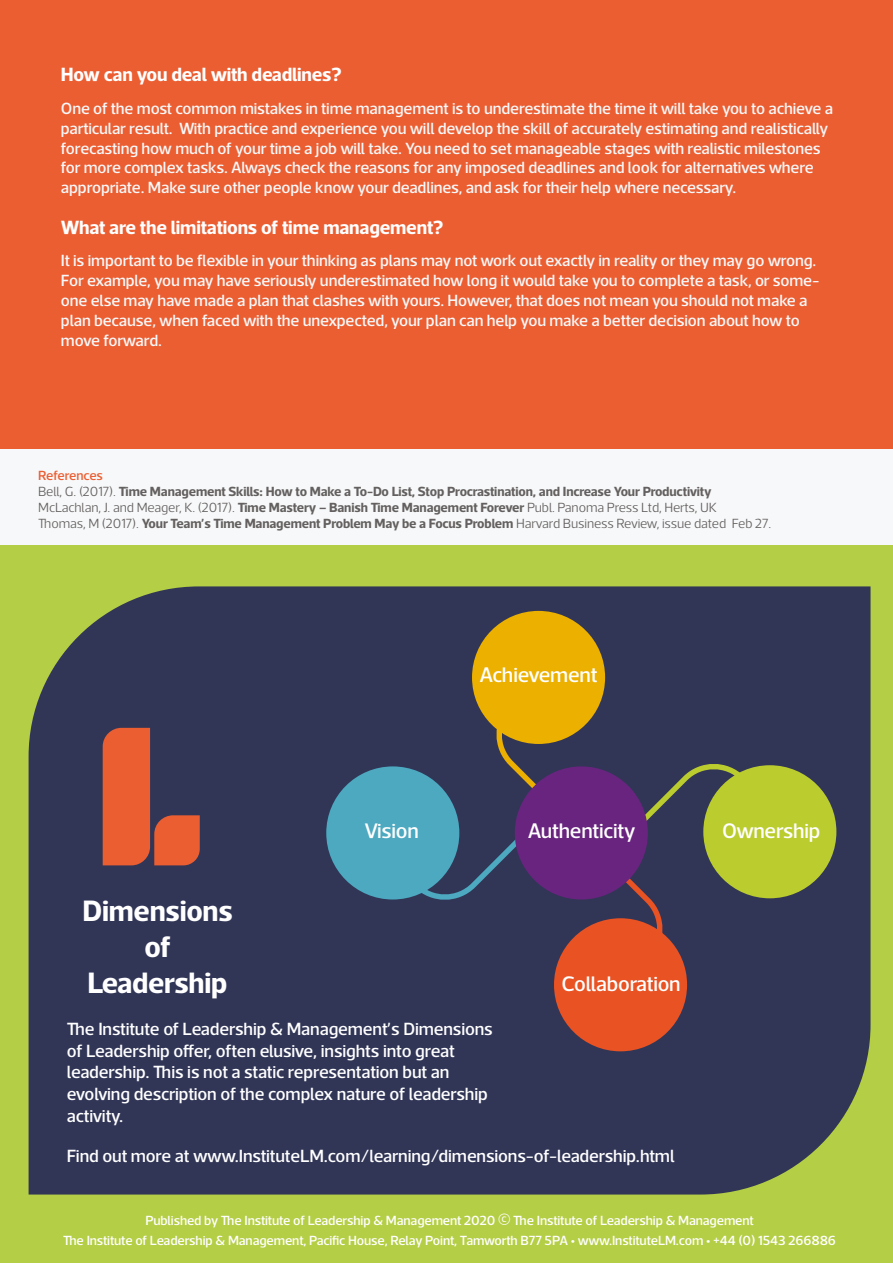
<style>
.page{position:relative;width:893px;height:1263px;background:#fff}
.page>*{position:absolute;margin:0;border:0;box-sizing:border-box;transform-origin:0 0}
.t1{font:700 30px/36px "Acto";letter-spacing:-.01em;color:#fff;text-align:center}
.t2{font:500 21.45px "Acto";letter-spacing:-.01em;color:#fff}
.t3{font:700 19.5px "Acto";letter-spacing:-.01em;color:#fff}
.t4{font:500 18px/21.6px "Acto";letter-spacing:-.01em;color:#fff}
.t5{font:500 16.5px/19.8px "Acto";letter-spacing:-.01em;color:#f7f8f9}
.t6{font:700 13.5px/16.2px "Acto";letter-spacing:-.01em;color:#63605f}
.t7{font:500 13.5px/20.4px "Acto";letter-spacing:-.01em;color:#fff;text-align:center}
.s1{font-weight:500;color:#eb5e32}
.s2{font-weight:300}
.s3{font-size:22.5px}
</style>
<div class="page">
<div style="left:0;top:0;width:893px;height:449px;background:#eb5e32"></div>
<div style="left:0;top:449px;width:893px;height:117px;background:#f7f8f9"></div>
<div style="left:0;top:546px;width:893px;height:717px;background:#b4ce45"></div>
<div style="left:29px;top:586px;width:841px;height:608px;background:#313657"></div>
<div style="left:703px;top:765px;width:133px;height:133px;background:#bbcc2e;border-radius:50%"></div>
<div style="left:326px;top:766px;width:133px;height:133px;background:#4ca9c0;border-radius:50%"></div>
<div style="left:472px;top:611px;width:133px;height:133px;background:#ebb000;border-radius:50%"></div>
<div style="left:554px;top:918px;width:133px;height:133px;background:#e95222;border-radius:50%"></div>
<svg style="left:599px;top:755px;width:216px;height:251px"></svg>
<svg style="left:346px;top:657px;width:213px;height:251px"></svg>
<div style="left:515px;top:766px;width:133px;height:133px;background:#68247e;border-radius:50%"></div>
<svg style="left:103px;top:728px;width:97px;height:137px;background:#a74f3f"></svg>
<p class="t3" style="left:61px;top:63px;width:282px">How can you deal with deadlines?</p>
<p class="t5" style="left:61px;top:98px;width:774px">One of the most common mistakes in time management is to underestimate the time it will take you to achieve a particular result. With practice and experience you will develop the skill of accurately estimating and realistically forecasting how much of your time a job will take. You need to set manageable stages with realistic milestones for more complex tasks. Always check the reasons for any imposed deadlines and look for alternatives where appropriate. Make sure other people know your deadlines, and ask for their help where necessary.</p>
<p class="t3" style="left:61px;top:215px;width:384px">What are the limitations of time management?</p>
<p class="t5" style="left:61px;top:251px;width:760px">It is important to be flexible in your thinking as plans may not work out exactly in reality or they may go wrong.<br>For example, you may have seriously underestimated how long it would take you to complete a task, or some&shy;one else may have made a plan that clashes with yours. However, that does not mean you should not make a plan because, when faced with the unexpected, your plan can help you make a better decision about how to move forward.</p>
<p class="t6" style="left:38px;top:467px;width:734px"><span class="s1">References<br></span><span class="s2">Bell, G. (2017).</span> Time Management Skills: How to Make a To-Do List, Stop Procrastination, and Increase Your Productivity <span class="s2">McLachlan, J. and Meager, K. (2017).</span> Time Mastery – Banish Time Management Forever <span class="s2">Publ. Panoma Press Ltd, Herts, UK<br>Thomas, M (2017).</span> Your Team’s Time Management Problem May be a Focus Problem <span class="s2">Harvard Business Review, issue dated Feb 27.</span></p>
<h2 class="t2" style="left:479px;top:662px;width:119px">Achievement</h2>
<h1 class="t1" style="left:82px;top:892px;width:152px">Dimensions of<br>Leadership</h1>
<h2 class="t2" style="left:365px;top:817px;width:56px">Vision</h2>
<h2 class="t2" style="left:528px;top:817px;width:109px">Authenticity</h2>
<h2 class="t2" style="left:722px;top:817px;width:100px">Ownership</h2>
<h2 class="t2" style="left:562px;top:971px;width:121px">Collaboration</h2>
<p class="t4" style="left:67px;top:1018px;width:428px">The Institute of Leadership &amp; Management’s Dimensions of Leadership offer, often elusive, insights into great leadership. This is not a static representation but an evolving description of the complex nature of leadership activity.</p>
<p class="t4" style="left:67px;top:1144px;width:609px">Find out more at www.InstituteLM.com/learning/dimensions-of-leadership.html</p>
<p class="t7" style="left:63px;top:1210px;width:774px">Published by The Institute of Leadership &amp; Management 2020 <span class="s3">©</span> The Institute of Leadership &amp; Management<br>The Institute of Leadership &amp; Management, Pacific House, Relay Point, Tamworth B77 5PA • www.InstituteLM.com • +44 (0) 1543 266886</p>
</div>
